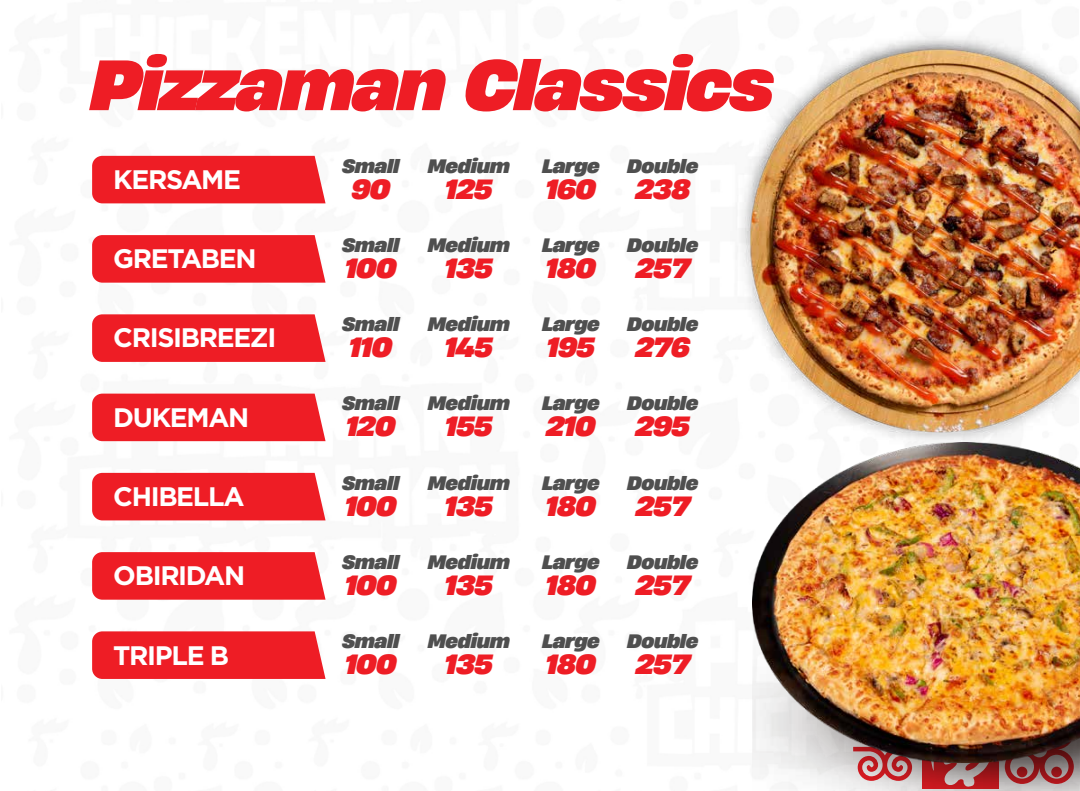
<style>
.page{position:relative;width:1080px;height:791px;background:#fff}
.page>*{position:absolute;margin:0;border:0;box-sizing:border-box;transform-origin:0 0}
.t1{font:italic 800 66.75px "Heading Now 77";letter-spacing:-.035em;color:#ee1d25}
.t2{font:700 26.75px "Gotham";letter-spacing:-.05em;color:#fff}
.t3{font:italic 800 26.12px "Heading Now 77";letter-spacing:-.025em;color:#ee1d25}
.t4{font:italic 800 18.38px "Heading Now 77";letter-spacing:-.025em;color:#4f4f4f}
</style>
<div class="page">
<div style="left:92px;top:156px;width:234px;height:47px;background:#ee1d25"></div>
<svg style="left:92px;top:235px;width:234px;height:48px;background:#ee252d"></svg>
<svg style="left:92px;top:314px;width:234px;height:48px;background:#ee252d"></svg>
<div style="left:92px;top:393px;width:234px;height:48px;background:#ee1d25"></div>
<div style="left:92px;top:473px;width:234px;height:47px;background:#ee1d25"></div>
<div style="left:92px;top:552px;width:234px;height:47px;background:#ee1d25"></div>
<svg style="left:92px;top:631px;width:234px;height:48px;background:#ee252d"></svg>
<img style="left:753px;top:762px;width:327px;height:29px">
<img style="left:752px;top:450px;width:328px;height:312px">
<img style="left:736px;top:34px;width:344px;height:416px">
<h1 class="t1" style="left:90px;top:31px;width:686px">Pizzaman Classics</h1>
<p class="t4" style="left:428px;top:151px;width:83px">Medium</p>
<h3 class="t3" style="left:445px;top:168px;width:49px">125</h3>
<p class="t4" style="left:342px;top:151px;width:59px">Small</p>
<h3 class="t3" style="left:351px;top:168px;width:40px">90</h3>
<p class="t4" style="left:627px;top:151px;width:73px">Double</p>
<p class="t4" style="left:542px;top:151px;width:59px">Large</p>
<h3 class="t3" style="left:546px;top:168px;width:52px">160</h3>
<h2 class="t2" style="left:113px;top:164px;width:129px">KERSAME</h2>
<h3 class="t3" style="left:635px;top:168px;width:56px">238</h3>
<p class="t4" style="left:342px;top:230px;width:59px">Small</p>
<h3 class="t3" style="left:345px;top:247px;width:53px">100</h3>
<p class="t4" style="left:428px;top:230px;width:83px">Medium</p>
<h3 class="t3" style="left:445px;top:247px;width:50px">135</h3>
<p class="t4" style="left:627px;top:230px;width:73px">Double</p>
<p class="t4" style="left:542px;top:230px;width:59px">Large</p>
<h3 class="t3" style="left:546px;top:247px;width:52px">180</h3>
<h2 class="t2" style="left:113px;top:243px;width:145px">GRETABEN</h2>
<h3 class="t3" style="left:636px;top:247px;width:56px">257</h3>
<p class="t4" style="left:342px;top:309px;width:59px">Small</p>
<h3 class="t3" style="left:349px;top:326px;width:44px">110</h3>
<p class="t4" style="left:428px;top:309px;width:83px">Medium</p>
<h3 class="t3" style="left:445px;top:326px;width:50px">145</h3>
<p class="t4" style="left:627px;top:309px;width:73px">Double</p>
<p class="t4" style="left:542px;top:309px;width:59px">Large</p>
<h3 class="t3" style="left:547px;top:326px;width:50px">195</h3>
<h2 class="t2" style="left:113px;top:322px;width:165px">CRISIBREEZI</h2>
<h3 class="t3" style="left:636px;top:326px;width:56px">276</h3>
<p class="t4" style="left:342px;top:388px;width:59px">Small</p>
<h3 class="t3" style="left:346px;top:405px;width:51px">120</h3>
<p class="t4" style="left:428px;top:388px;width:83px">Medium</p>
<h3 class="t3" style="left:445px;top:405px;width:49px">155</h3>
<p class="t4" style="left:627px;top:388px;width:73px">Double</p>
<p class="t4" style="left:542px;top:388px;width:59px">Large</p>
<h3 class="t3" style="left:546px;top:405px;width:51px">210</h3>
<h2 class="t2" style="left:113px;top:402px;width:138px">DUKEMAN</h2>
<h3 class="t3" style="left:636px;top:405px;width:56px">295</h3>
<p class="t4" style="left:342px;top:468px;width:59px">Small</p>
<h3 class="t3" style="left:345px;top:485px;width:53px">100</h3>
<p class="t4" style="left:428px;top:468px;width:83px">Medium</p>
<h3 class="t3" style="left:445px;top:485px;width:50px">135</h3>
<p class="t4" style="left:627px;top:468px;width:73px">Double</p>
<p class="t4" style="left:542px;top:468px;width:59px">Large</p>
<h3 class="t3" style="left:546px;top:485px;width:52px">180</h3>
<h2 class="t2" style="left:113px;top:481px;width:133px">CHIBELLA</h2>
<h3 class="t3" style="left:636px;top:485px;width:56px">257</h3>
<p class="t4" style="left:342px;top:547px;width:59px">Small</p>
<h3 class="t3" style="left:345px;top:564px;width:53px">100</h3>
<p class="t4" style="left:428px;top:547px;width:83px">Medium</p>
<h3 class="t3" style="left:445px;top:564px;width:50px">135</h3>
<p class="t4" style="left:627px;top:547px;width:73px">Double</p>
<p class="t4" style="left:542px;top:547px;width:59px">Large</p>
<h3 class="t3" style="left:546px;top:564px;width:52px">180</h3>
<h2 class="t2" style="left:113px;top:560px;width:133px">OBIRIDAN</h2>
<h3 class="t3" style="left:636px;top:564px;width:56px">257</h3>
<p class="t4" style="left:342px;top:626px;width:59px">Small</p>
<h3 class="t3" style="left:345px;top:643px;width:53px">100</h3>
<p class="t4" style="left:428px;top:626px;width:83px">Medium</p>
<h3 class="t3" style="left:445px;top:643px;width:50px">135</h3>
<p class="t4" style="left:627px;top:626px;width:73px">Double</p>
<h3 class="t3" style="left:636px;top:643px;width:56px">257</h3>
<p class="t4" style="left:542px;top:626px;width:59px">Large</p>
<h3 class="t3" style="left:546px;top:643px;width:52px">180</h3>
<h2 class="t2" style="left:113px;top:639px;width:117px">TRIPLE B</h2>
</div>
